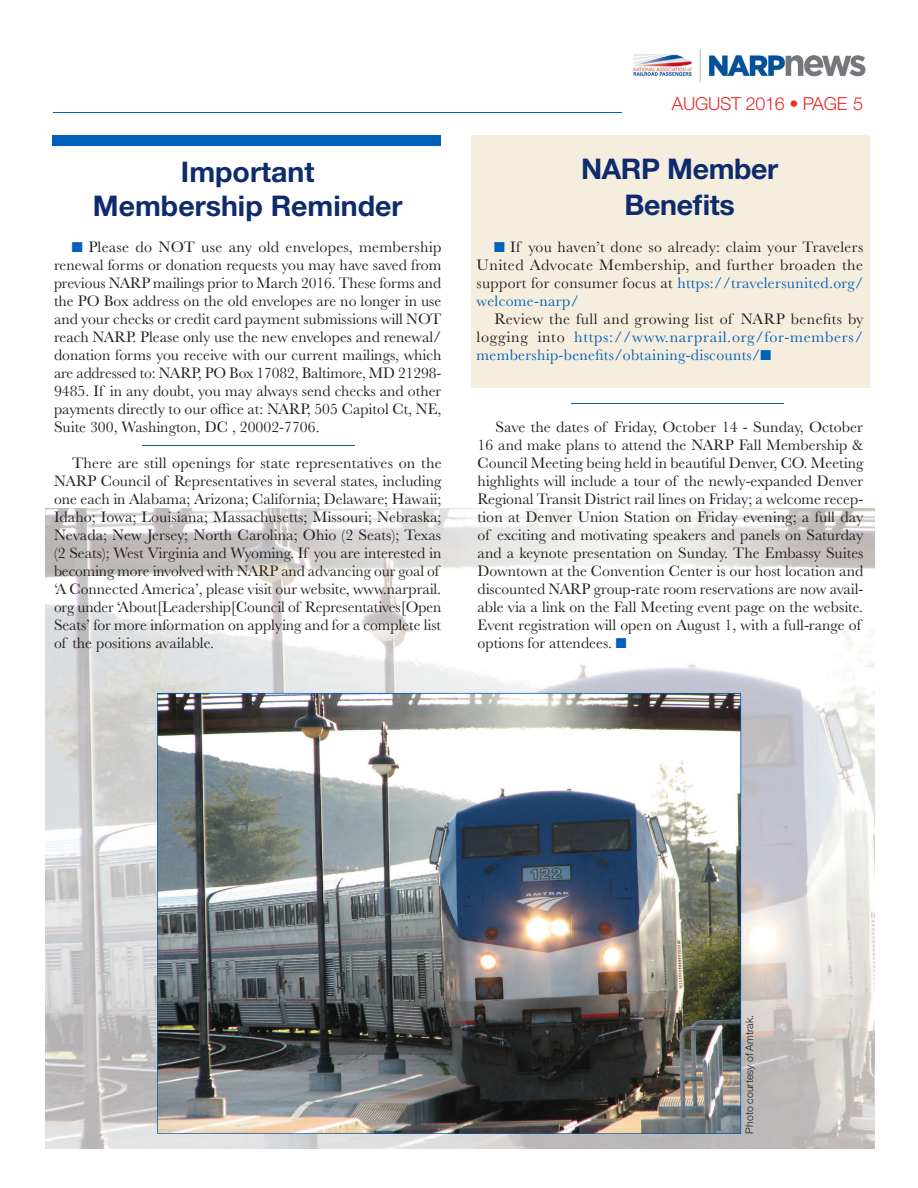
<style>
.page{position:relative;width:918px;height:1188px;background:#fff}
.page>*{position:absolute;margin:0;border:0;box-sizing:border-box;transform-origin:0 0}
.t1{font:700 28.5px/34.2px "Helvetica Neue LT Std";color:#0d2b6d;text-align:center}
.t2{font:300 18px "Helvetica Neue LT Std";letter-spacing:-.015em;color:#e9292a}
.t3{font:15.75px/18px "Baskerville MT Std";color:#231f20;text-align:justify}
.t4{font:15.75px/18px "Baskerville MT Std";letter-spacing:.02em;color:#005fb9;text-align:justify}
.t5{font:300 10.5px "Helvetica Neue LT Std";color:#231f20}
.s1{font-family:"Zingbats Regular SWFTE";font-size:18px;color:#005fb9}
.s2{color:#005fb9}
.s3{color:#231f20}
.s4{font-family:"Zingbats Regular SWFTE";font-size:18px}
</style>
<div class="page">
<img style="left:633px;top:49px;width:233px;height:34px">
<hr style="left:53px;top:112px;width:569px;height:1px;background:#005fb9">
<img style="left:45px;top:508px;width:830px;height:641px">
<div style="left:472px;top:135px;width:398px;height:253px;background:#f5eede"></div>
<div style="left:52px;top:135px;width:389px;height:10px;background:#005fb9"></div>
<hr style="left:143px;top:445px;width:212px;height:1px;background:#005fb9">
<hr style="left:571px;top:403px;width:212px;height:1px;background:#005fb9">
<img style="left:157px;top:693px;width:584px;height:441px">
<h1 class="t1" style="left:93px;top:154px;width:311px">Important<br>Membership Reminder</h1>
<p class="t3" style="left:54px;top:238px;width:389px;text-indent:18px"><span class="s1">n</span> Please do NOT use any old envelopes, membership renewal forms or donation requests you may have saved from previous NARP mailings prior to March 2016. These forms and the PO Box address on the old envelopes are no longer in use and your checks or credit card payment submissions will NOT reach NARP. Please only use the new envelopes and renewal/ donation forms you receive with our current mailings, which are addressed to: NARP, PO Box 17082, Baltimore, MD 21298- 9485. If in any doubt, you may always send checks and other payments directly to our office at: NARP, 505 Capitol Ct, NE, Suite 300, Washington, DC , 20002-7706.</p>
<p class="t3" style="left:54px;top:454px;width:389px;text-align:left;text-indent:18px">There are still openings for state representatives on the NARP Council of Representatives in several states, including one each in Alabama; Arizona; California; Delaware; Hawaii; Idaho; Iowa; Louisiana; Massachusetts; Missouri; Nebraska; Nevada; New Jersey; North Carolina; Ohio (2 Seats); Texas (2 Seats); West Virginia and Wyoming. If you are interested in becoming more involved with NARP and advancing our goal of ‘A Connected America’, please visit our website, www.narprail. org under ‘About[Leadership[Council of Representatives[Open Seats’ for more information on applying and for a complete list of the positions available.</p>
<p class="t2" style="left:672px;top:93px;width:193px">AUGUST 2016 • PAGE 5</p>
<h1 class="t1" style="left:581px;top:151px;width:199px;line-height:35.7px">NARP Member<br>Benefits</h1>
<p class="t3" style="left:477px;top:238px;width:388px;text-indent:18px"><span class="s1">n</span> If you haven’t done so already: claim your Travelers United Advocate Membership, and further broaden the support for consumer focus at <span class="s2">https://travelersunited.org/ welcome-narp/</span></p>
<p class="t4" style="left:477px;top:310px;width:389px;text-indent:18px"><span class="s3">Review the full and growing list of NARP benefits by logging into</span> https://www.narprail.org/for-members/ membership-benefits/obtaining-discounts/<span class="s4">n</span></p>
<p class="t3" style="left:478px;top:418px;width:387px;text-align:left;text-indent:18px">Save the dates of Friday, October 14 - Sunday, October 16 and make plans to attend the NARP Fall Membership &amp; Council Meeting being held in beautiful Denver, CO. Meeting highlights will include a tour of the newly-expanded Denver Regional Transit District rail lines on Friday; a welcome recep&shy;tion at Denver Union Station on Friday evening; a full day of exciting and motivating speakers and panels on Saturday and a keynote presentation on Sunday. The Embassy Suites Downtown at the Convention Center is our host location and discounted NARP group-rate room reservations are now avail&shy;able via a link on the Fall Meeting event page on the website.<br>Event registration will open on August 1, with a full-range of options for attendees. <span class="s1">n</span></p>
<p class="t5" style="left:743px;top:1134px;width:120px;rotate:-90deg">Photo courtesy of Amtrak.</p>
</div>
